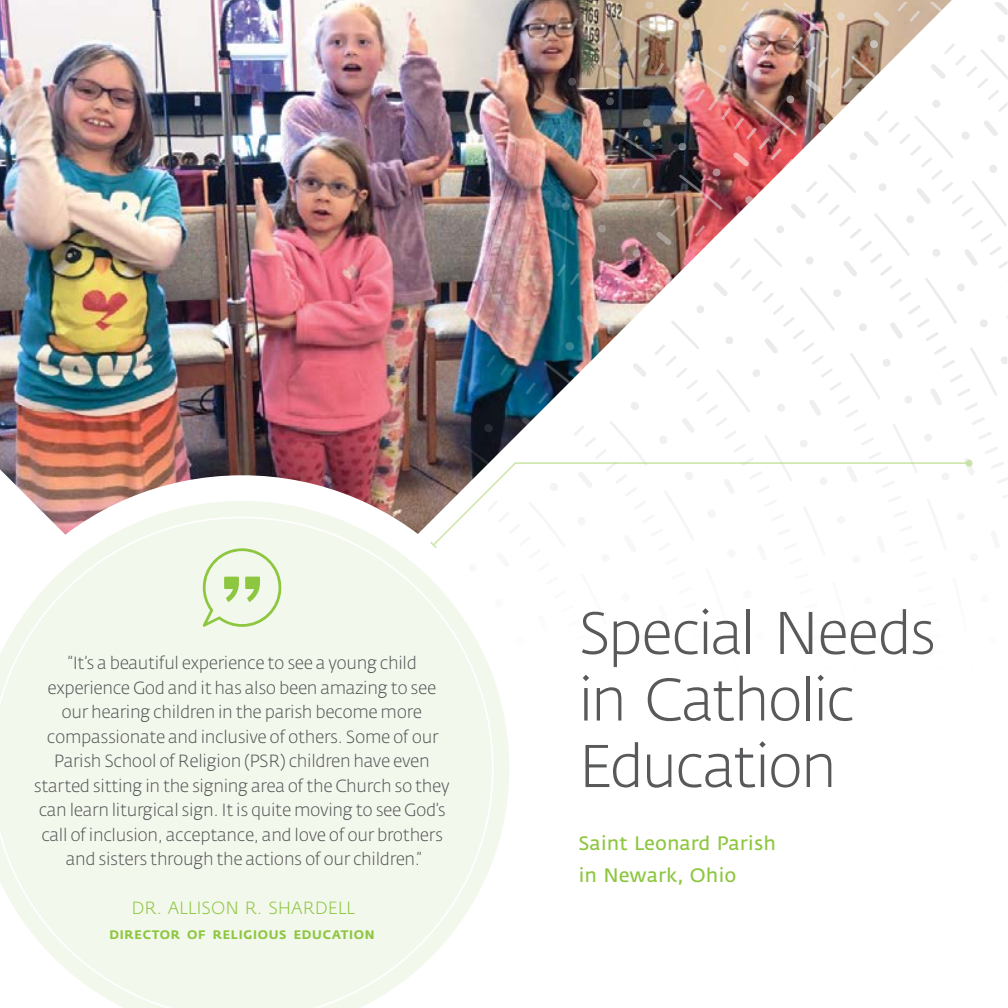
<style>
.page{position:relative;width:1008px;height:1008px;background:#fff}
.page>*{position:absolute;margin:0;border:0;box-sizing:border-box;transform-origin:0 0}
.t1{font:59.5px/66.5px "Fedra Sans Light TF";letter-spacing:-.04em;color:#58595b}
.t2{font:19.25px/31.5px "Fedra Sans Normal TF";color:#8dc63f}
.t3{font:300 17.5px/24.5px "Fedra Sans Alt Std";letter-spacing:-.02em;color:#58595b;text-align:center}
.t4{font:17.5px "Fedra Sans Light TF";color:#8dc63f}
.t5{font:12.25px "Fedra Sans Bold TF";letter-spacing:.055em;color:#8dc63f}
</style>
<div class="page">
<svg style="left:0;top:704px;width:494px;height:304px;background:#f4f8ed"></svg>
<img style="left:0;top:2px;width:968px;height:702px">
<svg style="left:431px;top:461px;width:540px;height:86px"></svg>
<div style="left:966px;top:460px;width:7px;height:7px;background:#cae0aa;border-radius:50%"></div>
<svg style="left:386px;top:494px;width:132px;height:234px"></svg>
<svg style="left:203px;top:548px;width:78px;height:79px;background:#deeec9"></svg>
<p class="t3" style="left:34px;top:651px;width:417px">“It’s a beautiful experience to see a young child experience God and it has also been amazing to see our hearing children in the parish become more compassionate and inclusive of others. Some of our Parish School of Religion (PSR) children have even started sitting in the signing area of the Church so they can learn liturgical sign. It is quite moving to see God’s call of inclusion, acceptance, and love of our brothers and sisters through the actions of our children.”</p>
<p class="t4" style="left:131px;top:899px;width:225px">DR. ALLISON R. SHARDELL</p>
<p class="t5" style="left:110px;top:927px;width:267px">DIRECTOR OF RELIGIOUS EDUCATION</p>
<h1 class="t1" style="left:578px;top:602px;width:359px">Special Needs in Catholic<br>Education</h1>
<p class="t2" style="left:578px;top:828px;width:199px">Saint Leonard Parish in Newark, Ohio</p>
</div>
